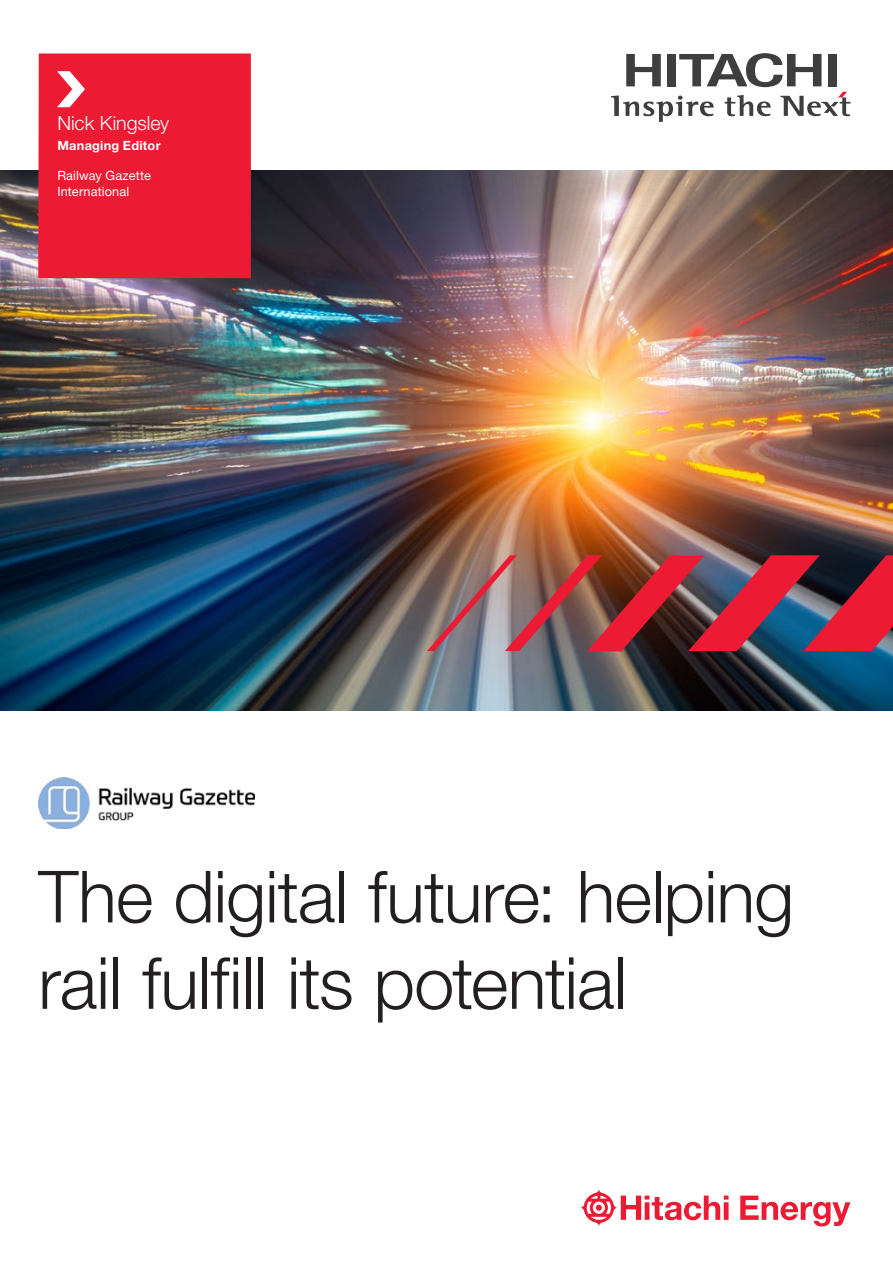
<style>
.page{position:relative;width:893px;height:1263px;background:#fff}
.page>*{position:absolute;margin:0;border:0;box-sizing:border-box;transform-origin:0 0}
.Headline_L_48pt_57_6{font:300 72px/86.4px "Helvetica Neue LT Pro";letter-spacing:-.01em;color:#231f20}
.Lead_13pt_18pt{font:300 19.5px "Helvetica Neue LT Pro";color:#fff}
.Copytext_8_5pt_10_2p{font:12.75px/15.3px "Helvetica Neue LT Pro";letter-spacing:.01em;color:#fff}
.Copytext_8_5pt_10_2p-2{font:700 12.75px "Helvetica Neue LT Pro";letter-spacing:.02em;color:#fff}
</style>
<div class="page">
<img style="left:0;top:170px;width:893px;height:540px">
<div style="left:38px;top:53px;width:213px;height:225px;background:#ed1a33"></div>
<img style="left:427px;top:555px;width:466px;height:96px">
<svg style="left:57px;top:71px;width:28px;height:36px"></svg>
<img style="left:38px;top:777px;width:216px;height:51px">
<svg style="left:611px;top:53px;width:239px;height:69px"></svg>
<svg style="left:580px;top:1189px;width:270px;height:37px"></svg>
<p class="Lead_13pt_18pt" style="left:57px;top:111px;width:113px">Nick Kingsley</p>
<p class="Copytext_8_5pt_10_2p-2" style="left:57px;top:137px;width:105px">Managing Editor</p>
<p class="Copytext_8_5pt_10_2p" style="left:57px;top:168px;width:95px">Railway Gazette<br>International</p>
<p class="Headline_L_48pt_57_6" style="left:38px;top:852px;width:757px">The digital future: helping rail fulfill its potential</p>
</div>
